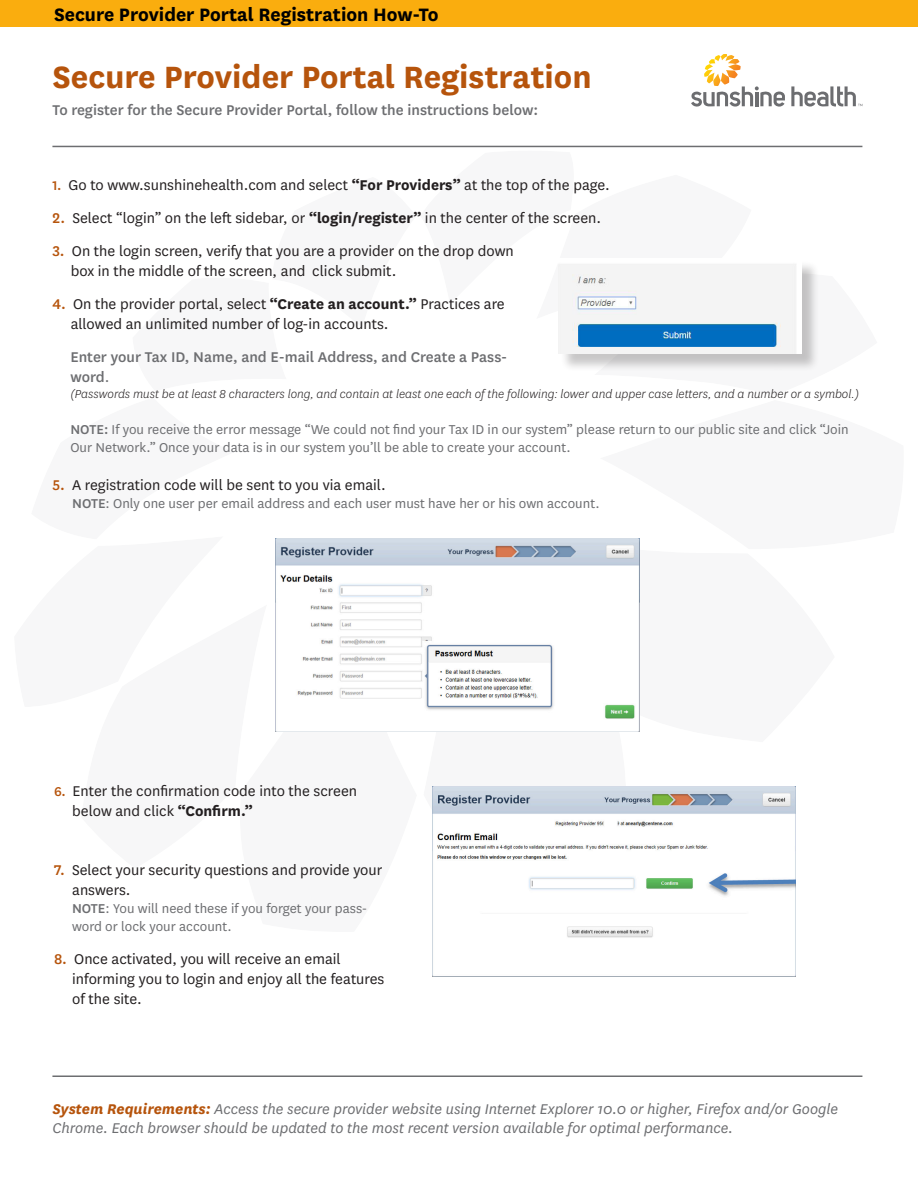
<style>
.page{position:relative;width:918px;height:1188px;background:#fff}
.page>*{position:absolute;margin:0;border:0;box-sizing:border-box;transform-origin:0 0}
.t1{font:700 36px "National";color:#b6540c}
.t2{font:700 21px "National";color:#000}
.t3{font:16.5px/19.8px "National";color:#231f20}
.t4{font:italic 16.5px/19.5px "National";color:#6d6e71}
.t5{font:500 16.5px/19.8px "National";color:#6d6e71}
.t6{font:15px/18px "National";color:#6d6e71}
.t7{font:italic 300 13.5px "National";color:#231f20}
.s1{font-weight:500;font-size:15px;color:#b6540c}
.s2{font-weight:700}
.s3{font-weight:500;color:#b6540c}
.s4{font-weight:400}
.s5{font-weight:500}
.s6{font-weight:700;color:#b6540c}
</style>
<div class="page">
<div style="left:0;top:0;width:918px;height:27px;background:#faad0e"></div>
<hr style="left:52px;top:146px;width:810px;height:1px;background:#6d6e71">
<hr style="left:52px;top:1076px;width:810px;height:1px;background:#6d6e71">
<svg style="left:691px;top:54px;width:94px;height:53px"></svg>
<svg style="left:791px;top:86px;width:71px;height:21px"></svg>
<img style="left:276px;top:538px;width:363px;height:194px">
<img style="left:432px;top:786px;width:364px;height:190px">
<div style="left:561px;top:260px;width:259px;height:112px;background:#231f20;opacity:.25"></div>
<img style="left:558px;top:260px;width:243px;height:93px">
<p class="t2" style="left:54px;top:-1px;width:386px">Secure Provider Portal Registration How-To</p>
<h1 class="t1" style="left:52px;top:51px;width:541px">Secure Provider Portal Registration</h1>
<p class="t5" style="left:52px;top:99px;width:487px">To register for the Secure Provider Portal, follow the instructions below:</p>
<p class="t3" style="left:52px;top:174px;width:559px"><span class="s1">1.</span> Go to www.sunshinehealth.com and select <span class="s2">“For Providers”</span> at the top of the page.</p>
<p class="t3" style="left:52px;top:207px;width:550px"><span class="s3">2.</span> Select “login” on the left sidebar, or <span class="s2">“login/register”</span> in the center of the screen.</p>
<p class="t3" style="left:71px;top:241px;width:445px;text-indent:-18px"><span class="s3">3.</span> On the login screen, verify that you are a provider on the drop down box in the middle of the screen, and click submit.</p>
<p class="t3" style="left:71px;top:294px;width:436px;text-indent:-18px"><span class="s3">4.</span> On the provider portal, select <span class="s2">“Create an account.”</span> Practices are allowed an unlimited number of log-in accounts.</p>
<p class="t5" style="left:70px;top:347px;width:438px">Enter your Tax ID, Name, and E-mail Address, and Create a Pass&shy;word<span class="s4">.</span></p>
<p class="t7" style="left:70px;top:386px;width:790px">(Passwords must be at least 8 characters long, and contain at least one each of the following: lower and upper case letters, and a number or a symbol.)</p>
<p class="t6" style="left:70px;top:420px;width:780px"><span class="s5">NOTE:</span> If you receive the error message “We could not find your Tax ID in our system” please return to our public site and click “Join<br>Our Network.” Once your data is in our system you’ll be able to create your account.</p>
<p class="t3" style="left:52px;top:475px;width:335px"><span class="s3">5.</span> A registration code will be sent to you via email.</p>
<p class="t6" style="left:72px;top:494px;width:529px"><span class="s5">NOTE</span>: Only one user per email address and each user must have her or his own account.</p>
<p class="t3" style="left:72px;top:780px;width:286px;text-indent:-18px"><span class="s1">6.</span> Enter the confirmation code into the screen below and click <span class="s2">“Confirm.”</span></p>
<p class="t3" style="left:72px;top:860px;width:312px;text-indent:-18px"><span class="s3">7.</span> Select your security questions and provide your answers.</p>
<p class="t6" style="left:72px;top:899px;width:297px"><span class="s5">NOTE</span>: You will need these if you forget your pass&shy;word or lock your account.</p>
<p class="t3" style="left:72px;top:949px;width:314px;text-indent:-18px"><span class="s3">8.</span> Once activated, you will receive an email informing you to login and enjoy all the features of the site.</p>
<p class="t4" style="left:52px;top:1099px;width:787px"><span class="s6">System Requirements:</span> Access the secure provider website using Internet Explorer 10.0 or higher, Firefox and/or Google<br>Chrome. Each browser should be updated to the most recent version available for optimal performance.</p>
</div>
